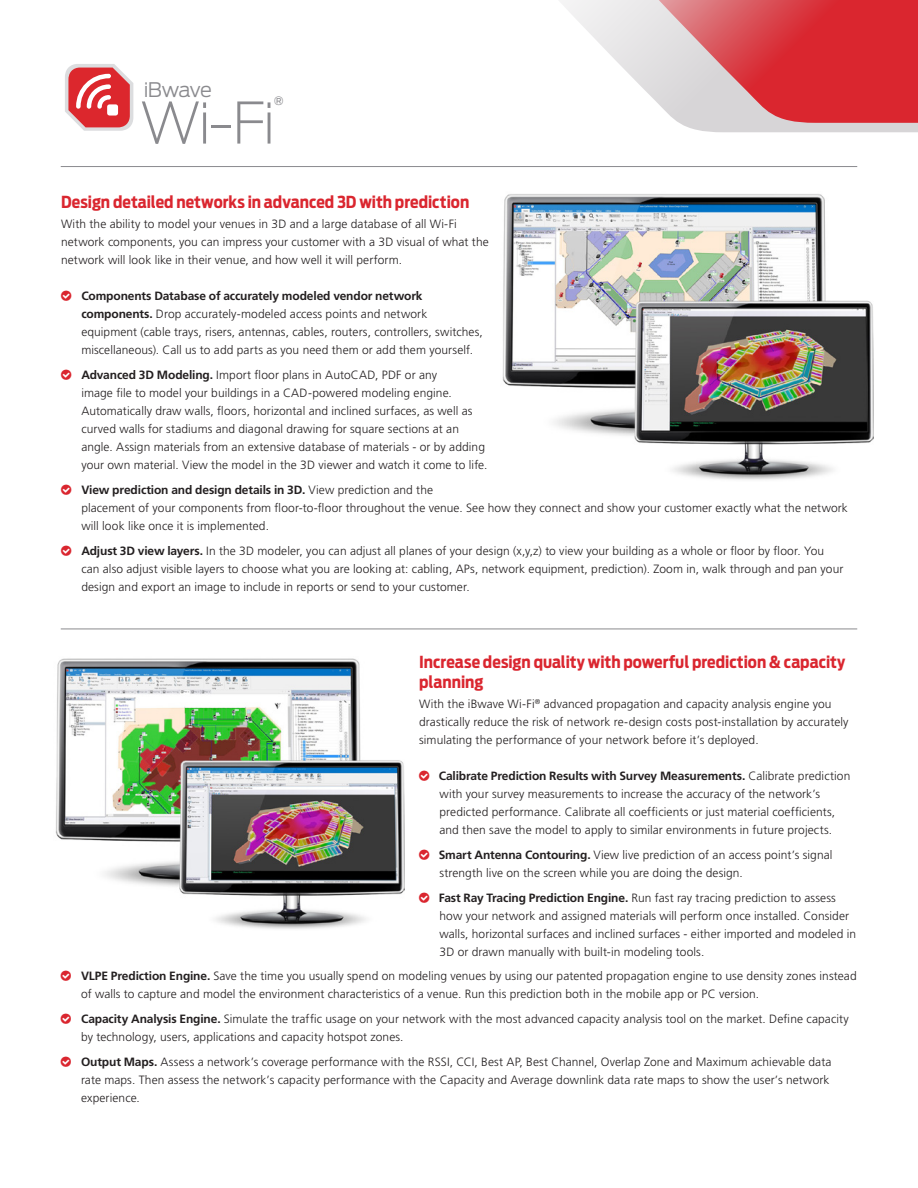
<style>
.page{position:relative;width:918px;height:1188px;background:#fff}
.page>*{position:absolute;margin:0;border:0;box-sizing:border-box;transform-origin:0 0}
.t1{font:200 56.85px "Antenna";color:#8a8a8e}
.t2{font:300 19.95px "Antenna";letter-spacing:-.035em;color:#8a8a8e}
.red_sub_head{font:700 16.5px/19.8px "Antenna Cond";color:#da262f}
.feature_text{font:300 12px/18px "Frutiger LT Std";letter-spacing:.005em;color:#231f20}
.t3{font:500 11.4px "Antenna";color:#8a8a8e}
.s1{font-weight:700}
</style>
<div class="page">
<svg style="left:561px;top:0;width:357px;height:132px"></svg>
<svg style="left:646px;top:0;width:272px;height:123px;background:#db6369"></svg>
<hr style="left:61px;top:166px;width:796px;height:1px;background:#8a8a8e">
<svg style="left:65px;top:64px;width:68px;height:67px"></svg>
<img style="left:502px;top:194px;width:372px;height:286px">
<img style="left:55px;top:658px;width:350px;height:271px">
<hr style="left:61px;top:629px;width:796px;height:1px;background:#8a8a8e">
<p class="t2" style="left:144px;top:78px;width:70px">iBwave</p>
<p class="t1" style="left:140px;top:89px;width:137px">Wi-Fi</p>
<p class="t3" style="left:274px;top:94px;width:11px">®</p>
<p class="red_sub_head" style="left:61px;top:192px;width:410px">Design detailed networks in advanced 3D with prediction</p>
<p class="feature_text" style="left:61px;top:216px;width:429px">With the ability to model your venues in 3D and a large database of all Wi-Fi network components, you can impress your customer with a 3D visual of what the network will look like in their venue, and how well it will perform.</p>
<p class="feature_text" style="left:81px;top:288px;width:403px"><span class="s1">Components Database of accurately modeled vendor network components.</span> Drop accurately-modeled access points and network equipment (cable trays, risers, antennas, cables, routers, controllers, switches, miscellaneous). Call us to add parts as you need them or add them yourself.</p>
<p class="feature_text" style="left:81px;top:366px;width:408px"><span class="s1">Advanced 3D Modeling.</span> Import floor plans in AutoCAD, PDF or any<br>image file to model your buildings in a CAD-powered modeling engine.<br>Automatically draw walls, floors, horizontal and inclined surfaces, as well as curved walls for stadiums and diagonal drawing for square sections at an angle. Assign materials from an extensive database of materials - or by adding your own material. View the model in the 3D viewer and watch it come to life.</p>
<p class="feature_text" style="left:81px;top:481px;width:768px"><span class="s1">View prediction and design details in 3D.</span> View prediction and the<br>placement of your components from floor-to-floor throughout the venue. See how they connect and show your customer exactly what the network will look like once it is implemented.</p>
<p class="feature_text" style="left:81px;top:542px;width:764px"><span class="s1">Adjust 3D view layers.</span> In the 3D modeler, you can adjust all planes of your design (x,y,z) to view your building as a whole or floor by floor. You can also adjust visible layers to choose what you are looking at: cabling, APs, network equipment, prediction). Zoom in, walk through and pan your design and export an image to include in reports or send to your customer.</p>
<p class="red_sub_head" style="left:419px;top:652px;width:428px">Increase design quality with powerful prediction &amp; capacity planning</p>
<p class="feature_text" style="left:419px;top:695px;width:431px">With the iBwave Wi-Fi<sup>®</sup> advanced propagation and capacity analysis engine you drastically reduce the risk of network re-design costs post-installation by accurately simulating the performance of your network before it’s deployed.</p>
<p class="feature_text" style="left:439px;top:767px;width:413px"><span class="s1">Calibrate Prediction Results with Survey Measurements.</span> Calibrate prediction with your survey measurements to increase the accuracy of the network’s predicted performance. Calibrate all coefficients or just material coefficients, and then save the model to apply to similar environments in future projects.</p>
<p class="feature_text" style="left:439px;top:846px;width:395px"><span class="s1">Smart Antenna Contouring.</span> View live prediction of an access point’s signal strength live on the screen while you are doing the design.</p>
<p class="feature_text" style="left:439px;top:889px;width:419px"><span class="s1">Fast Ray Tracing Prediction Engine.</span> Run fast ray tracing prediction to assess how your network and assigned materials will perform once installed. Consider walls, horizontal surfaces and inclined surfaces - either imported and modeled in 3D or drawn manually with built-in modeling tools.</p>
<p class="feature_text" style="left:81px;top:967px;width:777px"><span class="s1">VLPE Prediction Engine.</span> Save the time you usually spend on modeling venues by using our patented propagation engine to use density zones instead of walls to capture and model the environment characteristics of a venue. Run this prediction both in the mobile app or PC version.</p>
<p class="feature_text" style="left:81px;top:1010px;width:769px"><span class="s1">Capacity Analysis Engine.</span> Simulate the traffic usage on your network with the most advanced capacity analysis tool on the market. Define capacity by technology, users, applications and capacity hotspot zones.</p>
<p class="feature_text" style="left:81px;top:1053px;width:752px"><span class="s1">Output Maps.</span> Assess a network’s coverage performance with the RSSI, CCI, Best AP, Best Channel, Overlap Zone and Maximum achievable data rate maps. Then assess the network’s capacity performance with the Capacity and Average downlink data rate maps to show the user’s network experience.</p>
</div>
